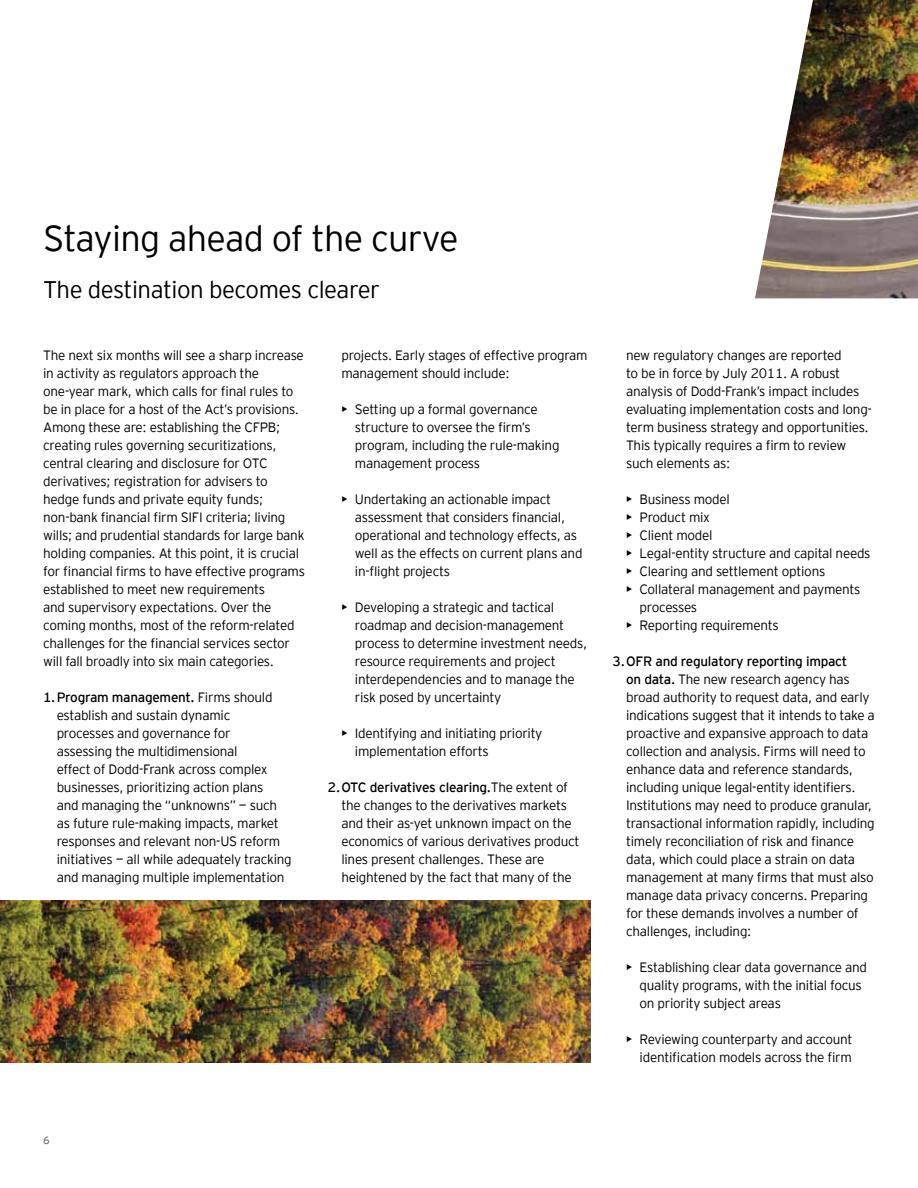
<style>
.page{position:relative;width:918px;height:1188px;background:#fff}
.page>*{position:absolute;margin:0;border:0;box-sizing:border-box;transform-origin:0 0}
.t1{font:300 36px "EY Interstate";letter-spacing:-.02em;color:#000}
.t2{font:300 24px "EY Interstate";letter-spacing:-.02em;color:#000}
.t3{font:300 13.5px/18px "EY Interstate";letter-spacing:-.02em;color:#000}
.t4{font:10.5px "EY Interstate";color:#6d6e71}
.s1{font-style:inherit}
.s2{font-weight:400}
</style>
<div class="page">
<img style="left:755px;top:0;width:163px;height:298px">
<img style="left:0;top:900px;width:590px;height:162px">
<h1 class="t1" style="left:43px;top:219px;width:417px">Staying ahead of the curve</h1>
<h2 class="t2" style="left:43px;top:277px;width:338px">The destination becomes clearer</h2>
<p class="t3" style="left:43px;top:346px;width:263px">The next six months will see a sharp increase in activity as regulators approach the one‑year mark, which calls for final rules to be in place for a host of the Act’s provisions.<br>Among these are: establishing the CFPB; creating rules governing securitizations, central clearing and disclosure for OTC derivatives; registration for advisers to hedge funds and private equity funds; non‑bank financial firm SIFI criteria; living wills; and prudential standards for large bank holding companies. At this point, it is crucial for financial firms to have effective programs established to meet new requirements<br>and supervisory expectations. Over the coming months, most of the reform-related challenges for the financial services sector will fall broadly into six main categories.</p>
<p class="t3" style="left:57px;top:688px;width:237px;text-indent:-14px"><span class="s1">1.Program management.</span> Firms should establish and sustain dynamic<br>processes and governance for<br>assessing the multidimensional<br>effect of Dodd‑Frank across complex businesses, prioritizing action plans<br>and managing the “unknowns” — such as future rule‑making impacts, market responses and relevant non-US reform initiatives — all while adequately tracking and managing multiple implementation</p>
<p class="t3" style="left:341px;top:346px;width:248px">projects. Early stages of effective program management should include:</p>
<p class="t3" style="left:355px;top:400px;width:206px;text-indent:-13px"><span class="s2">•</span> Setting up a formal governance structure to oversee the firm’s program, including the rule-making management process</p>
<p class="t3" style="left:355px;top:490px;width:229px;text-indent:-14px"><span class="s2">•</span> Undertaking an actionable impact assessment that considers financial, operational and technology effects, as well as the effects on current plans and in-flight projects</p>
<p class="t3" style="left:355px;top:598px;width:234px;text-indent:-14px"><span class="s2">•</span> Developing a strategic and tactical roadmap and decision-management process to determine investment needs, resource requirements and project interdependencies and to manage the risk posed by uncertainty</p>
<p class="t3" style="left:355px;top:724px;width:189px;text-indent:-14px"><span class="s2">•</span> Identifying and initiating priority implementation efforts</p>
<p class="t3" style="left:341px;top:778px;width:240px;text-indent:-14px"><span class="s1">2.OTC derivatives clearing.</span>The extent of the changes to the derivatives markets and their as-yet unknown impact on the economics of various derivatives product lines present challenges. These are heightened by the fact that many of the</p>
<p class="t3" style="left:626px;top:346px;width:246px">new regulatory changes are reported<br>to be in force by July 2011. A robust analysis of Dodd‑Frank’s impact includes evaluating implementation costs and long&shy;term business strategy and opportunities.<br>This typically requires a firm to review such elements as:</p>
<p class="t3" style="left:626px;top:490px;width:105px"><span class="s2">•</span> Business model</p>
<p class="t3" style="left:626px;top:508px;width:85px"><span class="s2">•</span> Product mix</p>
<p class="t3" style="left:626px;top:526px;width:88px"><span class="s2">•</span> Client model</p>
<p class="t3" style="left:626px;top:544px;width:246px"><span class="s2">•</span> Legal-entity structure and capital needs</p>
<p class="t3" style="left:626px;top:562px;width:201px"><span class="s2">•</span> Clearing and settlement options</p>
<p class="t3" style="left:640px;top:580px;width:222px;text-indent:-14px"><span class="s2">•</span> Collateral management and payments processes</p>
<p class="t3" style="left:626px;top:616px;width:154px"><span class="s2">•</span> Reporting requirements</p>
<p class="t3" style="left:626px;top:652px;width:250px;text-indent:-14px"><span class="s1">3.OFR and regulatory reporting impact<br>on data.</span> The new research agency has broad authority to request data, and early indications suggest that it intends to take a proactive and expansive approach to data collection and analysis. Firms will need to enhance data and reference standards, including unique legal-entity identifiers.<br>Institutions may need to produce granular, transactional information rapidly, including timely reconciliation of risk and finance data, which could place a strain on data management at many firms that must also manage data privacy concerns. Preparing for these demands involves a number of challenges, including:</p>
<p class="t3" style="left:640px;top:958px;width:229px;text-indent:-14px"><span class="s2">•</span> Establishing clear data governance and quality programs, with the initial focus on priority subject areas</p>
<p class="t3" style="left:626px;top:1030px;width:228px;text-align:right"><span class="s2">•</span> Reviewing counterparty and account identification models across the firm</p>
<p class="t4" style="left:43px;top:1133px;width:8px">6</p>
</div>
